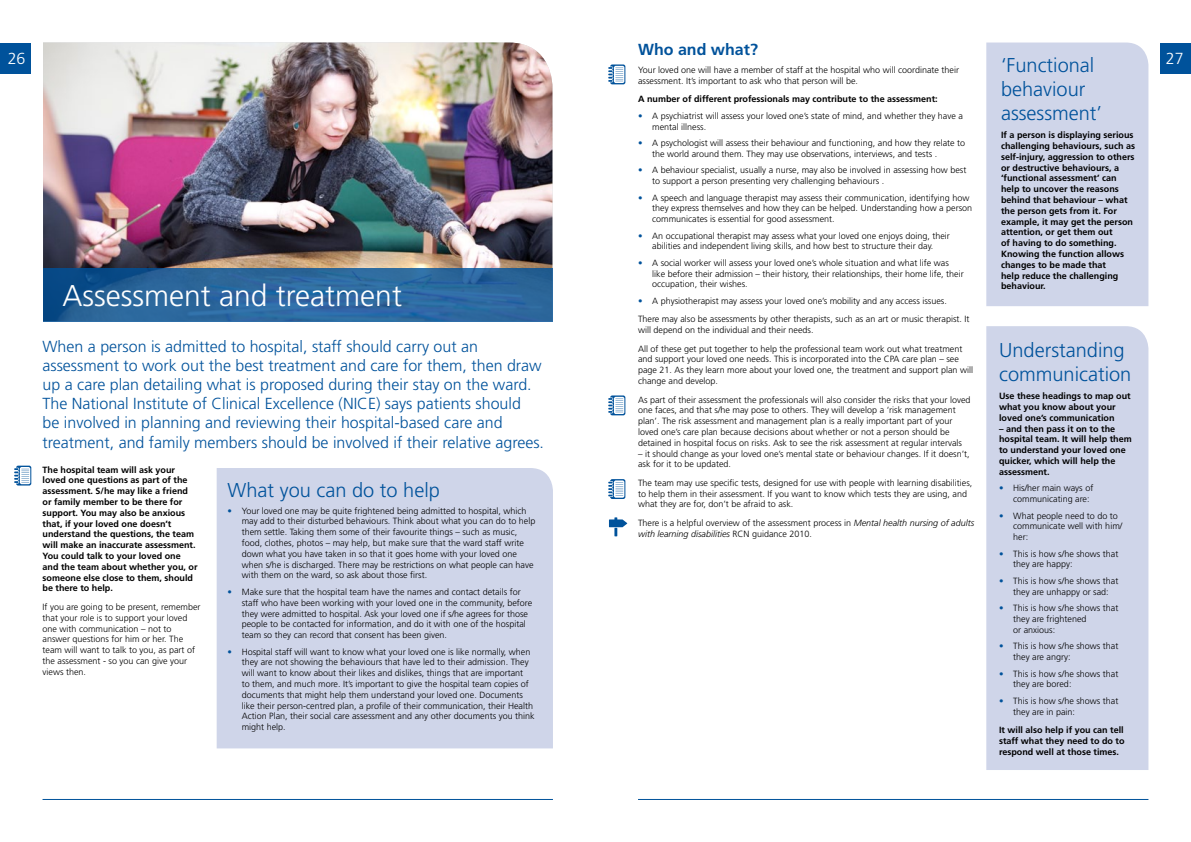
<style>
.page{position:relative;width:1191px;height:842px;background:#fff}
.page>*{position:absolute;margin:0;border:0;box-sizing:border-box;transform-origin:0 0}
.t1{font:300 30px "Frutiger";color:#fff}
.t2{font:300 20px/24px "Frutiger";color:#00529b}
.t3{font:300 16px/19.2px "Frutiger";color:#00529b}
.t4{font:700 16px "Frutiger";color:#00529b}
.t5{font:300 16px "Frutiger";color:#fff}
.t6{font:300 9px/10.8px "Frutiger";color:#000}
.t7{font:700 9px/10.8px "Frutiger";color:#000}
.s1{color:#00529b}
.s2{font-style:italic}
</style>
<div class="page">
<div style="left:0;top:43px;width:31px;height:31px;background:#00529b"></div>
<div style="left:1160px;top:43px;width:31px;height:31px;background:#00529b"></div>
<hr style="left:43px;top:799px;width:510px;height:1px;background:#00529b">
<hr style="left:638px;top:799px;width:510px;height:1px;background:#00529b">
<img style="left:43px;top:43px;width:509px;height:225px">
<svg style="left:43px;top:268px;width:509px;height:54px;background:#28649b"></svg>
<div style="left:217px;top:468px;width:336px;height:280px;background:#cfd5e9"></div>
<div style="left:986px;top:43px;width:162px;height:263px;background:#cfd5e9"></div>
<div style="left:986px;top:326px;width:162px;height:444px;background:#cfd5e9"></div>
<svg style="left:14px;top:466px;width:17px;height:19px"></svg>
<svg style="left:608px;top:64px;width:17px;height:20px"></svg>
<svg style="left:608px;top:395px;width:17px;height:20px"></svg>
<svg style="left:608px;top:479px;width:17px;height:20px"></svg>
<svg style="left:609px;top:517px;width:18px;height:19px"></svg>
<h3 class="t4" style="left:638px;top:40px;width:122px">Who and what?</h3>
<p class="t6" style="left:638px;top:65px;width:322px">Your loved one will have a member of staff at the hospital who will coordinate their assessment. It’s important to ask who that person will be.</p>
<p class="t7" style="left:638px;top:94px;width:301px">A number of different professionals may contribute to the assessment:</p>
<p class="t6" style="left:652px;top:110px;width:312px;text-indent:-14px"><span class="s1">•</span> A psychiatrist will assess your loved one’s state of mind, and whether they have a mental illness.</p>
<p class="t6" style="left:652px;top:138px;width:314px;text-indent:-14px"><span class="s1">•</span> A psychologist will assess their behaviour and functioning, and how they relate to the world around them. They may use observations, interviews, and tests .</p>
<p class="t6" style="left:652px;top:165px;width:316px;text-indent:-14px"><span class="s1">•</span> A behaviour specialist, usually a nurse, may also be involved in assessing how best to support a person presenting very challenging behaviours .</p>
<p class="t6" style="left:652px;top:192px;width:321px;text-indent:-14px"><span class="s1">•</span> A speech and language therapist may assess their communication, identifying how they express themselves and how they can be helped. Understanding how a person communicates is essential for good assessment.</p>
<p class="t6" style="left:638px;top:230px;width:313px;text-align:center"><span class="s1">•</span> An occupational therapist may assess what your loved one enjoys doing, their abilities and independent living skills, and how best to structure their day.</p>
<p class="t6" style="left:652px;top:257px;width:313px;text-indent:-14px"><span class="s1">•</span> A social worker will assess your loved one’s whole situation and what life was like before their admission – their history, their relationships, their home life, their occupation, their wishes.</p>
<p class="t6" style="left:638px;top:292px;width:333px;line-height:18.5px"><span class="s1">•</span> A physiotherapist may assess your loved one’s mobility and any access issues.<br>There may also be assessments by other therapists, such as an art or music therapist. It</p>
<p class="t6" style="left:638px;top:321px;width:326px;line-height:18.5px">will depend on the individual and their needs.<br>All of these get put together to help the professional team work out what treatment</p>
<p class="t6" style="left:638px;top:354px;width:336px">and support your loved one needs. This is incorporated into the CPA care plan – see page 21. As they learn more about your loved one, the treatment and support plan will change and develop.</p>
<p class="t6" style="left:638px;top:394px;width:334px">As part of their assessment the professionals will also consider the risks that your loved one faces, and that s/he may pose to others. They will develop a ‘risk management plan’. The risk assessment and management plan is a really important part of your loved one’s care plan because decisions about whether or not a person should be detained in hospital focus on risks. Ask to see the risk assessment at regular intervals</p>
<p class="t6" style="left:638px;top:448px;width:333px">– it should change as your loved one’s mental state or behaviour changes. If it doesn’t, ask for it to be updated.</p>
<p class="t6" style="left:638px;top:477px;width:336px">The team may use specific tests, designed for use with people with learning disabilities, to help them in their assessment. If you want to know which tests they are using, and what they are for, don’t be afraid to ask.</p>
<p class="t6" style="left:638px;top:517px;width:338px">There is a helpful overview of the assessment process in <span class="s2">Mental health nursing of adults with learning disabilities</span> RCN guidance 2010.</p>
<h3 class="t5" style="left:8px;top:49px;width:19px">26</h3>
<h3 class="t5" style="left:1165px;top:49px;width:19px">27</h3>
<h2 class="t2" style="left:1001px;top:53px;width:103px">‘Functional behaviour assessment’</h2>
<p class="t7" style="left:1001px;top:130px;width:136px">If a person is displaying serious challenging behaviours, such as self-injury, aggression to others or destructive behaviours, a ‘functional assessment’ can help to uncover the reasons behind that behaviour – what the person gets from it. For example, it may get the person attention, or get them out<br>of having to do something.<br>Knowing the function allows changes to be made that<br>help reduce the challenging behaviour.</p>
<h1 class="t1" style="left:62px;top:279px;width:341px">Assessment and treatment</h1>
<p class="t3" style="left:43px;top:337px;width:503px">When a person is admitted to hospital, staff should carry out an assessment to work out the best treatment and care for them, then draw up a care plan detailing what is proposed during their stay on the ward.<br>The National Institute of Clinical Excellence (NICE) says patients should<br>be involved in planning and reviewing their hospital-based care and treatment, and family members should be involved if their relative agrees.</p>
<h2 class="t2" style="left:227px;top:479px;width:214px">What you can do to help</h2>
<p class="t6" style="left:242px;top:505px;width:295px;text-indent:-14px"><span class="s1">•</span> Your loved one may be quite frightened being admitted to hospital, which may add to their disturbed behaviours. Think about what you can do to help them settle. Taking them some of their favourite things – such as music, food, clothes, photos – may help, but make sure that the ward staff write down what you have taken in so that it goes home with your loved one when s/he is discharged. There may be restrictions on what people can have with them on the ward, so ask about those first.</p>
<p class="t6" style="left:242px;top:586px;width:292px;text-indent:-14px"><span class="s1">•</span> Make sure that the hospital team have the names and contact details for staff who have been working with your loved one in the community, before they were admitted to hospital. Ask your loved one if s/he agrees for those people to be contacted for information, and do it with one of the hospital team so they can record that consent has been given.</p>
<p class="t6" style="left:242px;top:646px;width:294px;text-indent:-14px"><span class="s1">•</span> Hospital staff will want to know what your loved one is like normally, when they are not showing the behaviours that have led to their admission. They will want to know about their likes and dislikes, things that are important<br>to them, and much more. It’s important to give the hospital team copies of documents that might help them understand your loved one. Documents like their person-centred plan, a profile of their communication, their Health Action Plan, their social care assessment and any other documents you think might help.</p>
<h2 class="t2" style="left:999px;top:338px;width:134px">Understanding communication</h2>
<p class="t7" style="left:999px;top:391px;width:133px">Use these headings to map out what you know about your loved one’s communication</p>
<p class="t7" style="left:999px;top:423px;width:134px">– and then pass it on to the hospital team. It will help them to understand your loved one quicker, which will help the assessment.</p>
<p class="t6" style="left:1013px;top:483px;width:82px;text-indent:-14px"><span class="s1">•</span> His/her main ways of communicating are:</p>
<p class="t6" style="left:1013px;top:510px;width:110px;text-indent:-14px"><span class="s1">•</span> What people need to do to communicate well with him/ her:</p>
<p class="t6" style="left:1013px;top:548px;width:107px;text-indent:-14px"><span class="s1">•</span> This is how s/he shows that they are happy:</p>
<p class="t6" style="left:999px;top:575px;width:121px;text-align:center"><span class="s1">•</span> This is how s/he shows that they are unhappy or sad:</p>
<p class="t6" style="left:1013px;top:603px;width:107px;text-indent:-14px"><span class="s1">•</span> This is how s/he shows that they are frightened<br>or anxious:</p>
<p class="t6" style="left:1013px;top:641px;width:107px;text-indent:-14px"><span class="s1">•</span> This is how s/he shows that they are angry:</p>
<p class="t6" style="left:1013px;top:668px;width:107px;text-indent:-14px"><span class="s1">•</span> This is how s/he shows that they are bored:</p>
<p class="t6" style="left:1013px;top:695px;width:107px;text-indent:-14px"><span class="s1">•</span> This is how s/he shows that they are in pain:</p>
<p class="t7" style="left:999px;top:725px;width:127px;text-align:justify">It will also help if you can tell staff what they need to do to respond well at those times.</p>
<p class="t7" style="left:43px;top:464px;width:157px">The hospital team will ask your loved one questions as part of the assessment. S/he may like a friend or family member to be there for support. You may also be anxious that, if your loved one doesn’t understand the questions, the team will make an inaccurate assessment.<br>You could talk to your loved one and the team about whether you, or someone else close to them, should be there to help.</p>
<p class="t6" style="left:43px;top:601px;width:160px">If you are going to be present, remember that your role is to support your loved one with communication – not to answer questions for him or her. The team will want to talk to you, as part of the assessment - so you can give your views then.</p>
</div>
